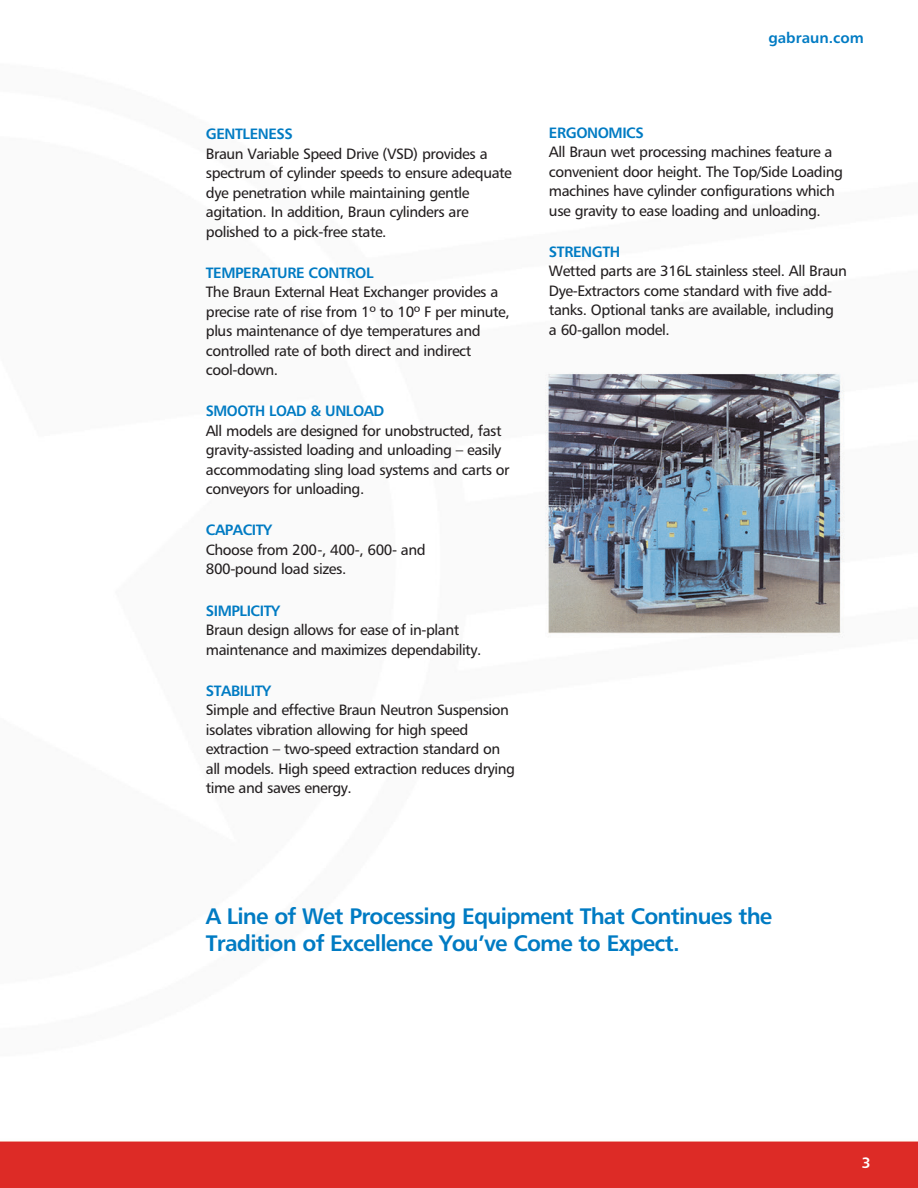
<style>
.page{position:relative;width:918px;height:1188px;background:#fff}
.page>*{position:absolute;margin:0;border:0;box-sizing:border-box;transform-origin:0 0}
.t1{font:22.5px/27px "Humanist 777 BT Bold B";letter-spacing:-.035em;color:#007bc3}
.t2{font:15px/19.5px "Humanist 777 BT Roman B";letter-spacing:-.03em;color:#231f20}
.t3{font:15px "Humanist 777 BT Bold B";letter-spacing:-.03em;color:#007bc3}
.t4{font:15px "Humanist 777 BT Bold B";color:#007bc3}
.t5{font:15px "Humanist 777 BT Bold B";color:#fff}
</style>
<div class="page">
<img style="left:0;top:372px;width:918px;height:816px">
<p class="t3" style="left:206px;top:124px;width:88px">GENTLENESS</p>
<p class="t2" style="left:206px;top:143px;width:308px">Braun Variable Speed Drive (VSD) provides a spectrum of cylinder speeds to ensure adequate dye penetration while maintaining gentle agitation. In addition, Braun cylinders are polished to a pick-free state.</p>
<p class="t3" style="left:206px;top:263px;width:169px">TEMPERATURE CONTROL</p>
<p class="t2" style="left:206px;top:282px;width:305px">The Braun External Heat Exchanger provides a precise rate of rise from 1º to 10º F per minute, plus maintenance of dye temperatures and controlled rate of both direct and indirect cool-down.</p>
<p class="t3" style="left:206px;top:402px;width:180px">SMOOTH LOAD &amp; UNLOAD</p>
<p class="t2" style="left:206px;top:421px;width:305px">All models are designed for unobstructed, fast gravity-assisted loading and unloading – easily accommodating sling load systems and carts or conveyors for unloading.</p>
<p class="t3" style="left:206px;top:521px;width:68px">CAPACITY</p>
<p class="t2" style="left:206px;top:540px;width:221px">Choose from 200-, 400-, 600- and<br>800-pound load sizes.</p>
<p class="t3" style="left:206px;top:601px;width:76px">SIMPLICITY</p>
<p class="t2" style="left:206px;top:620px;width:277px">Braun design allows for ease of in-plant maintenance and maximizes dependability.</p>
<p class="t3" style="left:206px;top:681px;width:67px">STABILITY</p>
<p class="t2" style="left:206px;top:700px;width:311px">Simple and effective Braun Neutron Suspension isolates vibration allowing for high speed extraction – two-speed extraction standard on all models. High speed extraction reduces drying time and saves energy.</p>
<p class="t4" style="left:768px;top:29px;width:97px">gabraun.com</p>
<p class="t3" style="left:549px;top:123px;width:96px">ERGONOMICS</p>
<p class="t2" style="left:549px;top:142px;width:295px">All Braun wet processing machines feature a convenient door height. The Top/Side Loading machines have cylinder configurations which use gravity to ease loading and unloading.</p>
<p class="t3" style="left:549px;top:242px;width:73px">STRENGTH</p>
<p class="t2" style="left:549px;top:261px;width:300px">Wetted parts are 316L stainless steel. All Braun Dye-Extractors come standard with five add&shy;tanks. Optional tanks are available, including<br>a 60-gallon model.</p>
<h1 class="t1" style="left:206px;top:902px;width:568px">A Line of Wet Processing Equipment That Continues the<br>Tradition of Excellence You’ve Come to Expect.</h1>
<p class="t5" style="left:862px;top:1153px;width:10px">3</p>
</div>
